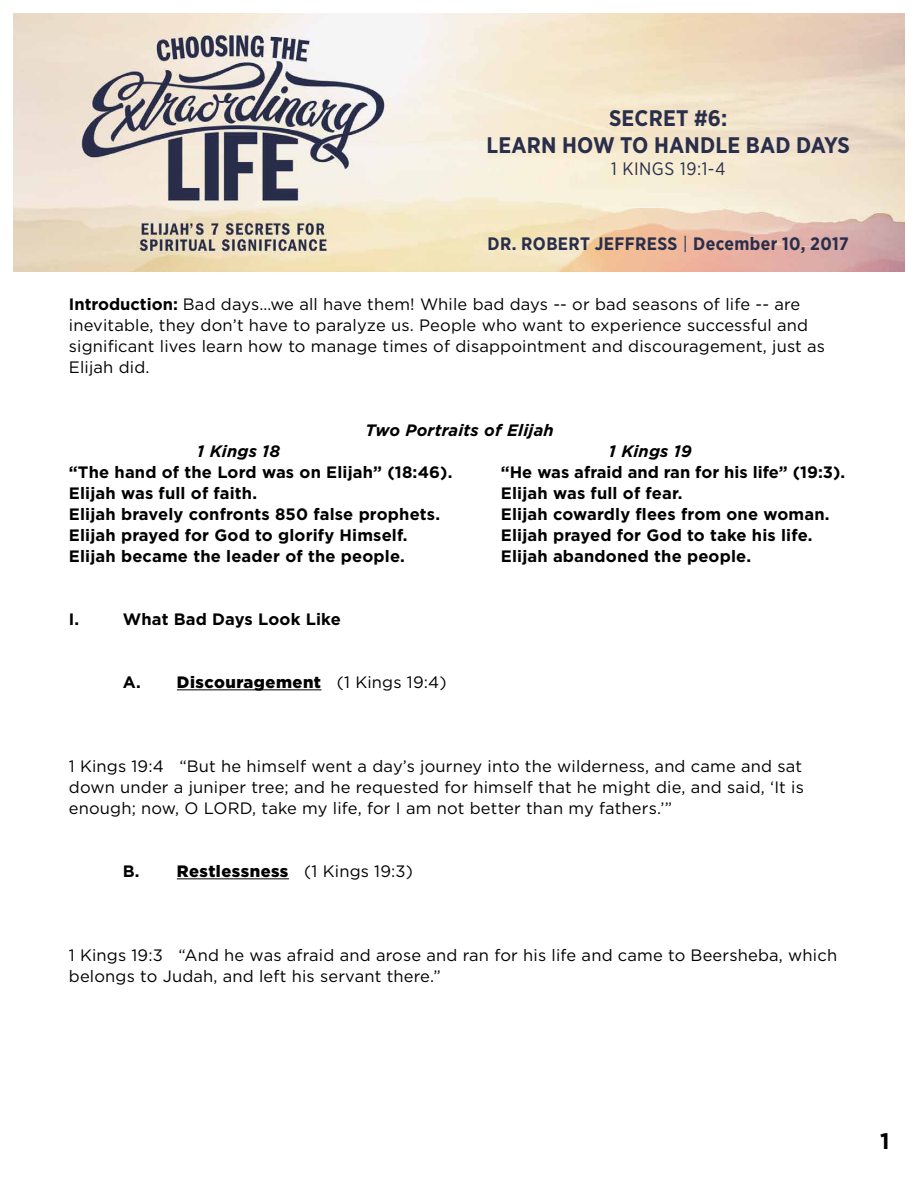
<style>
.page{position:relative;width:918px;height:1188px;background:#fff}
.page>*{position:absolute;margin:0;border:0;box-sizing:border-box;transform-origin:0 0}
.t1{font:700 22.5px/27px "Gotham Narrow";letter-spacing:.01em;color:#292e4b;text-align:center}
.t2{font:700 22.5px "Gotham";color:#000}
.t3{font:700 18px "Gotham Narrow";letter-spacing:.02em;color:#292e4b}
.t4{font:18px "Gotham Narrow";letter-spacing:.03em;color:#292e4b}
.t5{font:16.5px/21px "Gotham";letter-spacing:.01em;color:#000}
.t6{font:700 16.5px "Gotham";letter-spacing:.01em;color:#000}
.t7{font:900 16.5px "Gotham";letter-spacing:.03em;color:#000}
.t8{font:italic 700 16.5px "Gotham";letter-spacing:.01em;color:#000}
.s1{font-weight:400}
.s2{font-weight:700}
</style>
<div class="page">
<img style="left:14px;top:14px;width:890px;height:257px">
<hr style="left:177px;top:689px;width:145px;height:1px;background:#000">
<hr style="left:177px;top:878px;width:112px;height:1px;background:#000">
<h1 class="t1" style="left:487px;top:104px;width:365px">SECRET #6:<br>LEARN HOW TO HANDLE BAD DAYS</h1>
<p class="t4" style="left:611px;top:158px;width:116px">1 KINGS 19:1-4</p>
<p class="t3" style="left:488px;top:232px;width:363px">DR. ROBERT JEFFRESS <span class="s1">|</span> December 10, 2017</p>
<p class="t5" style="left:69px;top:294px;width:758px"><span class="s2">Introduction:</span> Bad days…we all have them! While bad days -- or bad seasons of life -- are inevitable, they don’t have to paralyze us. People who want to experience successful and significant lives learn how to manage times of disappointment and discouragement, just as Elijah did.</p>
<p class="t8" style="left:366px;top:419px;width:190px">Two Portraits of Elijah</p>
<p class="t8" style="left:197px;top:440px;width:85px">1 Kings 18</p>
<p class="t8" style="left:609px;top:440px;width:84px">1 Kings 19</p>
<p class="t6" style="left:69px;top:461px;width:385px">“The hand of the Lord was on Elijah” (18:46).</p>
<p class="t6" style="left:501px;top:461px;width:346px">“He was afraid and ran for his life” (19:3).</p>
<p class="t6" style="left:69px;top:482px;width:190px">Elijah was full of faith.</p>
<p class="t6" style="left:501px;top:482px;width:183px">Elijah was full of fear.</p>
<p class="t6" style="left:69px;top:503px;width:373px">Elijah bravely confronts 850 false prophets.</p>
<p class="t6" style="left:501px;top:503px;width:330px">Elijah cowardly flees from one woman.</p>
<p class="t6" style="left:69px;top:524px;width:340px">Elijah prayed for God to glorify Himself.</p>
<p class="t6" style="left:501px;top:524px;width:313px">Elijah prayed for God to take his life.</p>
<p class="t6" style="left:69px;top:545px;width:338px">Elijah became the leader of the people.</p>
<p class="t6" style="left:501px;top:545px;width:252px">Elijah abandoned the people.</p>
<p class="t6" style="left:69px;top:608px;width:12px">I.</p>
<p class="t6" style="left:123px;top:608px;width:219px">What Bad Days Look Like</p>
<p class="t7" style="left:123px;top:671px;width:325px"><span class="s2">A.</span> Discouragement <span class="s1">(1 Kings 19:4)</span></p>
<p class="t5" style="left:69px;top:756px;width:737px;text-align:justify">1 Kings 19:4 “But he himself went a day’s journey into the wilderness, and came and sat down under a juniper tree; and he requested for himself that he might die, and said, ‘It is enough; now, O LORD, take my life, for I am not better than my fathers.’”</p>
<p class="t7" style="left:123px;top:860px;width:292px"><span class="s2">B.</span> Restlessness <span class="s1">(1 Kings 19:3)</span></p>
<p class="t5" style="left:69px;top:945px;width:770px">1 Kings 19:3 “And he was afraid and arose and ran for his life and came to Beersheba, which belongs to Judah, and left his servant there.”</p>
<h1 class="t2" style="left:880px;top:1126px;width:11px">1</h1>
</div>
